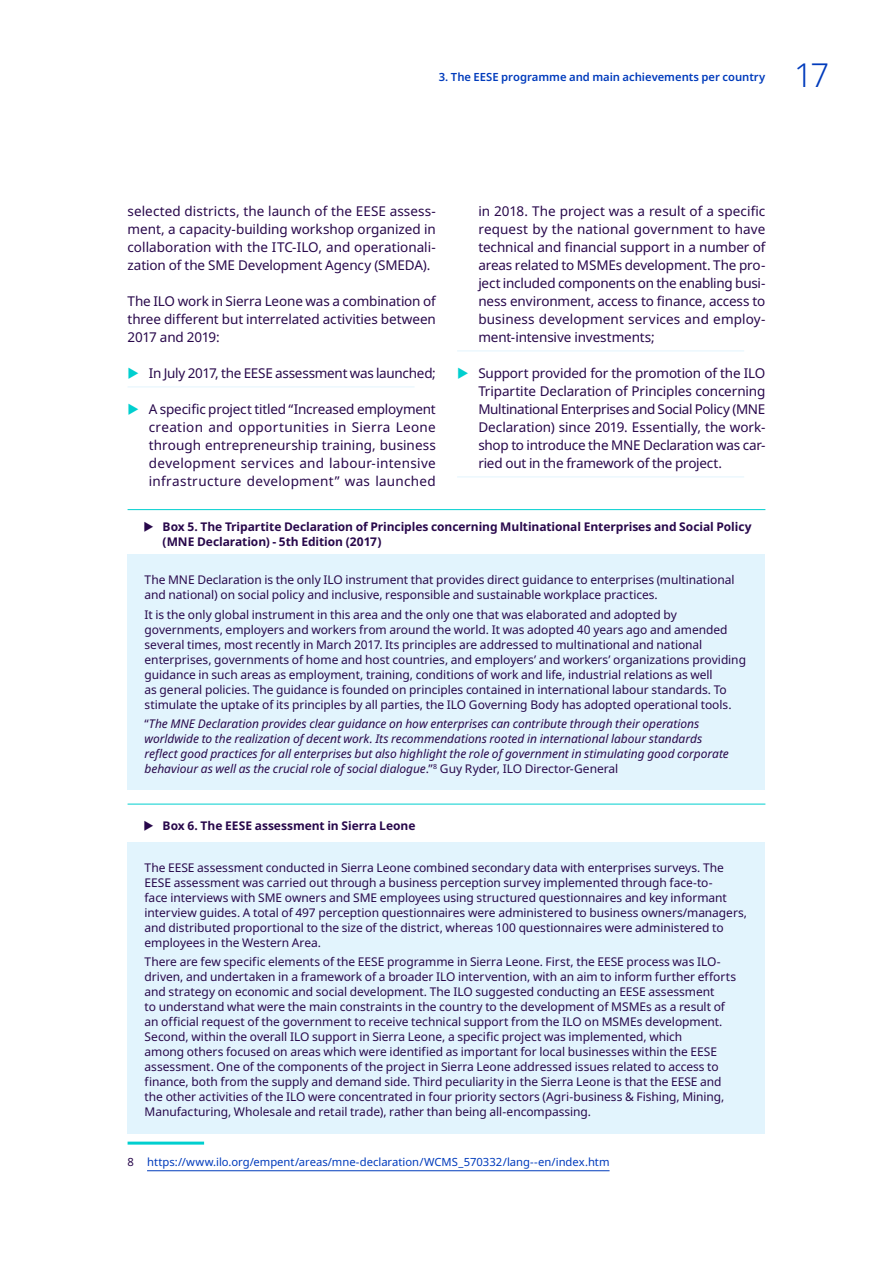
<style>
.page{position:relative;width:893px;height:1263px;background:#fff}
.page>*{position:absolute;margin:0;border:0;box-sizing:border-box;transform-origin:0 0}
.t1{font:300 33px "Noto Sans";color:#003bbc}
.body_text{font:13.5px/18px "Noto Sans";letter-spacing:-.01em;color:#28084b;text-align:justify}
.Table_text{font:12px/15px "Noto Sans";letter-spacing:-.005em;color:#28084b}
.Table_text-2{font:italic 12px/15px "Noto Sans";letter-spacing:-.005em;color:#28084b}
.t2{font:700 12px/15px "Noto Sans";letter-spacing:-.005em;color:#28084b}
.Report_A4_-_Notes{font:11.25px "Noto Sans";color:#003bbc}
.t3{font:600 11.25px "Noto Sans";color:#003bbc}
.s1{font-style:normal}
.s2{color:#28084b}
</style>
<div class="page">
<hr style="left:128px;top:387px;width:287px;height:1px;background:#e2f4fd">
<hr style="left:128px;top:1141px;width:76px;height:3px;background:#00cfcf">
<hr style="left:147px;top:1170px;width:463px;height:1px;background:#003bbc">
<hr style="left:457px;top:351px;width:287px;height:1px;background:#e2f4fd">
<hr style="left:457px;top:477px;width:287px;height:1px;background:#e2f4fd">
<div style="left:128px;top:554px;width:637px;height:236px;background:#e2f4fd"></div>
<hr style="left:128px;top:509px;width:637px;height:1px;background:#00cfcf">
<div style="left:128px;top:842px;width:637px;height:291px;background:#e2f4fd"></div>
<hr style="left:128px;top:804px;width:637px;height:1px;background:#00cfcf">
<p class="t3" style="left:439px;top:69px;width:328px">3. The EESE programme and main achievements per country</p>
<h1 class="t1" style="left:794px;top:52px;width:36px">17</h1>
<p class="body_text" style="left:128px;top:202px;width:310px">selected districts, the launch of the EESE assess&shy;ment, a capacity-building workshop organized in collaboration with the ITC-ILO, and operationali&shy;zation of the SME Development Agency (SMEDA).</p>
<p class="body_text" style="left:128px;top:292px;width:310px">The ILO work in Sierra Leone was a combination of three different but interrelated activities between 2017 and 2019:</p>
<p class="body_text" style="left:149px;top:364px;width:289px">In July 2017, the EESE assessment was launched;</p>
<p class="body_text" style="left:149px;top:400px;width:289px">A specific project titled “Increased employment creation and opportunities in Sierra Leone through entrepreneurship training, business development services and labour-intensive infrastructure development” was launched</p>
<p class="body_text" style="left:478px;top:202px;width:289px">in 2018. The project was a result of a specific request by the national government to have technical and financial support in a number of areas related to MSMEs development. The pro&shy;ject included components on the enabling busi&shy;ness environment, access to finance, access to business development services and employ&shy;ment-intensive investments;</p>
<p class="body_text" style="left:478px;top:364px;width:289px">Support provided for the promotion of the ILO Tripartite Declaration of Principles concerning Multinational Enterprises and Social Policy (MNE Declaration) since 2019. Essentially, the work&shy;shop to introduce the MNE Declaration was car&shy;ried out in the framework of the project.</p>
<p class="t2" style="left:163px;top:519px;width:590px">Box 5. The Tripartite Declaration of Principles concerning Multinational Enterprises and Social Policy (MNE Declaration) - 5th Edition (2017)</p>
<p class="Table_text" style="left:145px;top:573px;width:591px">The MNE Declaration is the only ILO instrument that provides direct guidance to enterprises (multinational and national) on social policy and inclusive, responsible and sustainable workplace practices.</p>
<p class="Table_text" style="left:145px;top:607px;width:603px">It is the only global instrument in this area and the only one that was elaborated and adopted by governments, employers and workers from around the world. It was adopted 40 years ago and amended several times, most recently in March 2017. Its principles are addressed to multinational and national enterprises, governments of home and host countries, and employers’ and workers’ organizations providing guidance in such areas as employment, training, conditions of work and life, industrial relations as well<br>as general policies. The guidance is founded on principles contained in international labour standards. To stimulate the uptake of its principles by all parties, the ILO Governing Body has adopted operational tools.</p>
<p class="Table_text-2" style="left:145px;top:716px;width:586px"><span class="s1">“</span>The MNE Declaration provides clear guidance on how enterprises can contribute through their operations worldwide to the realization of decent work. Its recommendations rooted in international labour standards reflect good practices for all enterprises but also highlight the role of government in stimulating good corporate behaviour as well as the crucial role of social dialogue<span class="s1">.”</span><sup>8</sup> <span class="s1">Guy Ryder, ILO Director-General</span></p>
<p class="t2" style="left:163px;top:818px;width:254px">Box 6. The EESE assessment in Sierra Leone</p>
<p class="Table_text" style="left:145px;top:860px;width:604px">The EESE assessment conducted in Sierra Leone combined secondary data with enterprises surveys. The EESE assessment was carried out through a business perception survey implemented through face-to-<br>face interviews with SME owners and SME employees using structured questionnaires and key informant interview guides. A total of 497 perception questionnaires were administered to business owners/managers, and distributed proportional to the size of the district, whereas 100 questionnaires were administered to employees in the Western Area.</p>
<p class="Table_text" style="left:145px;top:955px;width:593px">There are few specific elements of the EESE programme in Sierra Leone. First, the EESE process was ILO&shy;driven, and undertaken in a framework of a broader ILO intervention, with an aim to inform further efforts and strategy on economic and social development. The ILO suggested conducting an EESE assessment<br>to understand what were the main constraints in the country to the development of MSMEs as a result of an official request of the government to receive technical support from the ILO on MSMEs development.<br>Second, within the overall ILO support in Sierra Leone, a specific project was implemented, which<br>among others focused on areas which were identified as important for local businesses within the EESE assessment. One of the components of the project in Sierra Leone addressed issues related to access to finance, both from the supply and demand side. Third peculiarity in the Sierra Leone is that the EESE and the other activities of the ILO were concentrated in four priority sectors (Agri-business &amp; Fishing, Mining, Manufacturing, Wholesale and retail trade), rather than being all-encompassing.</p>
<p class="Report_A4_-_Notes" style="left:128px;top:1154px;width:483px"><span class="s2">8</span> https://www.ilo.org/empent/areas/mne-declaration/WCMS_570332/lang--en/index.htm</p>
</div>
